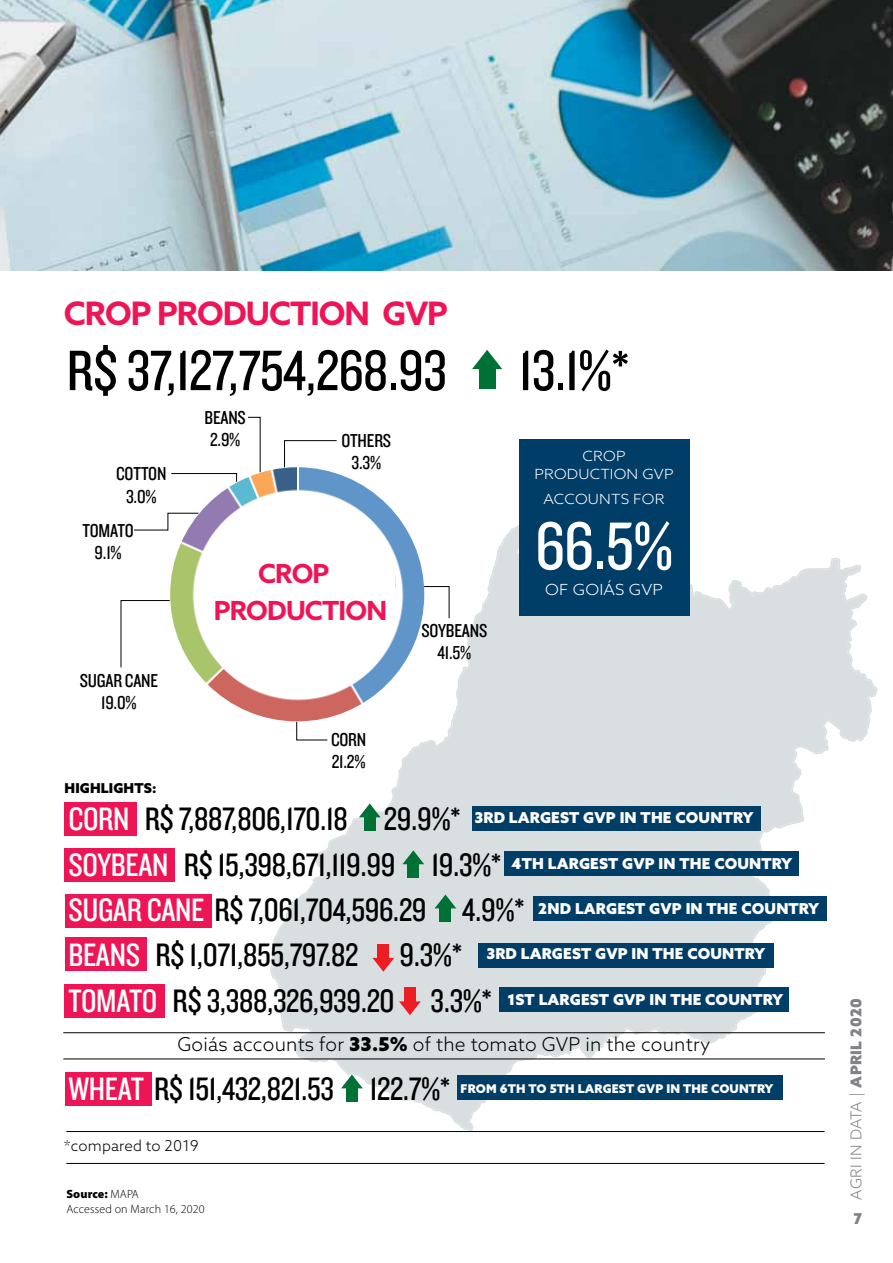
<style>
.page{position:relative;width:893px;height:1263px;background:#fff}
.page>*{position:absolute;margin:0;border:0;box-sizing:border-box;transform-origin:0 0}
.t1{font:69.9px "Knockout HTF29 Junior Liteweight";color:#fff}
.t2{font:59.1px "Knockout HTF29 Junior Liteweight";letter-spacing:-.01em;color:#000}
.t3{font:33.75px "Knockout HTF29 Junior Liteweight";letter-spacing:-.01em;color:#000}
.t4{font:33.75px "Knockout HTF29 Junior Liteweight";color:#fff}
.t5{font:700 32.4px "Azo Sans";letter-spacing:-.03em;color:#ed1555}
.t6{font:700 26.4px/36.6px "Azo Sans";letter-spacing:-.03em;color:#ed1555}
.t7{font:19.5px/22.2px "Knockout HTF29 Junior Liteweight";letter-spacing:-.01em;color:#000;text-align:center}
.t8{font:300 19.05px "Azo Sans";letter-spacing:.01em;color:#000}
.t9{font:300 15.3px "Azo Sans";color:#fff;scale:1.09 1}
.t10{font:900 15px "Azo Sans";letter-spacing:.01em;color:#fff}
.t11{font:300 15px "Azo Sans";color:#808285}
.t12{font:300 15px "Azo Sans";letter-spacing:.01em;color:#000}
.t13{font:900 15px "Azo Sans";color:#808285}
.t14{font:300 13.95px "Azo Sans";color:#fff;scale:1.09 1}
.t15{font:900 13.65px "Azo Sans";color:#000}
.t16{font:900 12px "Azo Sans";letter-spacing:.01em;color:#fff}
.t17{font:300 12px/15.6px "Myriad Pro";letter-spacing:.01em;color:#000}
.s1{color:#fff}
.s2{font-weight:900}
</style>
<div class="page">
<img style="left:0;top:0;width:893px;height:270px">
<svg style="left:270px;top:523px;width:608px;height:608px"></svg>
<svg style="left:279px;top:726px;width:396px;height:404px"></svg>
<svg style="left:294px;top:668px;width:577px;height:455px;fill:#d9dee0"></svg>
<div style="left:500px;top:987px;width:289px;height:24px;background:#003d67"></div>
<div style="left:457px;top:1075px;width:325px;height:25px;background:#003d67"></div>
<div style="left:478px;top:943px;width:296px;height:24px;background:#003d67"></div>
<div style="left:533px;top:897px;width:294px;height:24px;background:#003d67"></div>
<div style="left:504px;top:851px;width:295px;height:25px;background:#003d67"></div>
<div style="left:472px;top:806px;width:288px;height:25px;background:#003d67"></div>
<div style="left:520px;top:439px;width:170px;height:177px;background:#003d67"></div>
<svg style="left:472px;top:350px;width:30px;height:19px"></svg>
<div style="left:479px;top:368px;width:16px;height:20px;background:#007135"></div>
<div style="left:65px;top:802px;width:72px;height:34px;background:#ed1555"></div>
<div style="left:65px;top:848px;width:110px;height:34px;background:#ed1555"></div>
<div style="left:65px;top:938px;width:81px;height:33px;background:#ed1555"></div>
<div style="left:65px;top:984px;width:100px;height:34px;background:#ed1555"></div>
<div style="left:65px;top:1072px;width:86px;height:33px;background:#ed1555"></div>
<div style="left:65px;top:894px;width:147px;height:33px;background:#ed1555"></div>
<svg style="left:359px;top:803px;width:22px;height:14px"></svg>
<div style="left:364px;top:816px;width:12px;height:15px;background:#007135"></div>
<svg style="left:402px;top:850px;width:22px;height:14px"></svg>
<div style="left:407px;top:863px;width:12px;height:15px;background:#007135"></div>
<svg style="left:435px;top:894px;width:21px;height:14px"></svg>
<div style="left:440px;top:907px;width:11px;height:15px;background:#007135"></div>
<svg style="left:372px;top:958px;width:22px;height:14px"></svg>
<div style="left:377px;top:944px;width:12px;height:15px;background:#ed1d24"></div>
<svg style="left:399px;top:1001px;width:22px;height:14px"></svg>
<div style="left:404px;top:987px;width:12px;height:15px;background:#ed1d24"></div>
<svg style="left:341px;top:1074px;width:22px;height:14px"></svg>
<div style="left:346px;top:1087px;width:12px;height:15px;background:#007135"></div>
<img style="left:170px;top:467px;width:254px;height:254px;border-radius:127px">
<svg style="left:284px;top:440px;width:53px;height:28px"></svg>
<svg style="left:248px;top:416px;width:13px;height:57px"></svg>
<svg style="left:171px;top:473px;width:66px;height:10px"></svg>
<svg style="left:134px;top:512px;width:65px;height:19px"></svg>
<svg style="left:120px;top:600px;width:51px;height:68px"></svg>
<svg style="left:296px;top:721px;width:32px;height:20px"></svg>
<svg style="left:423px;top:586px;width:27px;height:33px"></svg>
<svg style="left:206px;top:548px;width:189px;height:81px"></svg>
<hr style="left:63px;top:1058px;width:762px;height:1px;background:#000">
<hr style="left:63px;top:1032px;width:762px;height:1px;background:#000">
<hr style="left:66px;top:1163px;width:758px;height:1px;background:#000">
<hr style="left:66px;top:1131px;width:758px;height:1px;background:#000">
<p class="t5" style="left:64px;top:292px;width:383px">CROP PRODUCTION GVP</p>
<h2 class="t2" style="left:67px;top:340px;width:564px">R$ 37,127,754,268.93 13.1%*</h2>
<p class="t7" style="left:116px;top:463px;width:50px">COTTON<br>3.0%</p>
<p class="t7" style="left:82px;top:520px;width:53px">TOMATO<br>9.1%</p>
<p class="t7" style="left:80px;top:669px;width:80px">SUGAR CANE<br>19.0%</p>
<p class="t15" style="left:65px;top:779px;width:9px">HIG</p>
<p class="t15" style="left:90px;top:779px;width:68px">HLIGHTS:</p>
<p class="t7" style="left:205px;top:407px;width:43px;text-align:left">BEANS<br>2.9%</p>
<p class="t7" style="left:341px;top:430px;width:51px">OTHERS<br>3.3%</p>
<p class="t6" style="left:214px;top:555px;width:175px;text-indent:44px">CROP<br>PRODUCTION</p>
<p class="t7" style="left:331px;top:729px;width:36px;text-align:left">CORN<br>21.2%</p>
<p class="t7" style="left:421px;top:620px;width:67px">SOYBEANS<br>41.5%</p>
<p class="t14" style="left:583px;top:446px;width:21px">Crop</p>
<p class="t14" style="left:535px;top:464px;width:11px">production</p>
<p class="t14" style="left:642px;top:464px;width:30px">GVP</p>
<p class="t14" style="left:544px;top:490px;width:11px">accounts</p>
<p class="t14" style="left:633px;top:490px;width:11px">for</p>
<h1 class="t1" style="left:535px;top:510px;width:139px">66.5%</h1>
<p class="t9" style="left:545px;top:580px;width:47px">of Goiás</p>
<p class="t9" style="left:629px;top:580px;width:33px">GVP</p>
<p class="t3" style="left:68px;top:802px;width:394px"><span class="s1">CORN</span> R$ 7,887,806,170.18 29.9%*</p>
<p class="t10" style="left:475px;top:808px;width:46px">3RD LARG</p>
<p class="t10" style="left:551px;top:808px;width:204px">EST GVP IN THE COUNTRY</p>
<p class="t3" style="left:68px;top:847px;width:435px"><span class="s1">SOYBEAN</span> R$ 15,398,671,119.99 19.3%*</p>
<p class="t10" style="left:512px;top:853px;width:48px">4TH LARG</p>
<p class="t10" style="left:590px;top:853px;width:204px">EST GVP IN THE COUNTRY</p>
<p class="t3" style="left:68px;top:893px;width:458px"><span class="s1">SUGAR CANE</span> R$ 7,061,704,596.29 4.9%*</p>
<p class="t10" style="left:538px;top:898px;width:48px">2ND LARG</p>
<p class="t10" style="left:617px;top:898px;width:203px">EST GVP IN THE COUNTRY</p>
<p class="t3" style="left:68px;top:938px;width:395px"><span class="s1">BEANS</span> R$ 1,071,855,797.82 9.3%*</p>
<p class="t10" style="left:486px;top:944px;width:46px">3RD LARG</p>
<p class="t10" style="left:563px;top:944px;width:204px">EST GVP IN THE COUNTRY</p>
<p class="t4" style="left:68px;top:983px;width:29px">TOMAT</p>
<p class="t3" style="left:142px;top:983px;width:352px"><span class="s1">O</span> R$ 3,388,326,939.20 3.3%*</p>
<p class="t10" style="left:507px;top:989px;width:43px">1ST LARG</p>
<p class="t10" style="left:581px;top:989px;width:204px">EST GVP IN THE COUNTRY</p>
<p class="t8" style="left:177px;top:1032px;width:534px">Goiás accounts for <span class="s2">33.5%</span> of the tomato GVP in the country</p>
<p class="t3" style="left:68px;top:1072px;width:384px"><span class="s1">WHEAT</span> R$ 151,432,821.53 122.7%*</p>
<p class="t16" style="left:461px;top:1081px;width:127px">FROM 6TH TO 5TH LARG</p>
<p class="t16" style="left:612px;top:1081px;width:163px">EST GVP IN THE COUNTRY</p>
<p class="t12" style="left:64px;top:1136px;width:136px">*compared to 2019</p>
<p class="t17" style="left:66px;top:1186px;width:140px"><span class="s2">Source:</span> MAPA<br>Accessed on March 16, 2020</p>
<p class="t11" style="left:846px;top:1199px;width:203px;rotate:-90deg">AGRI IN DATA | <span class="s2">APRIL 2020</span></p>
<p class="t13" style="left:853px;top:1208px;width:10px">7</p>
</div>
